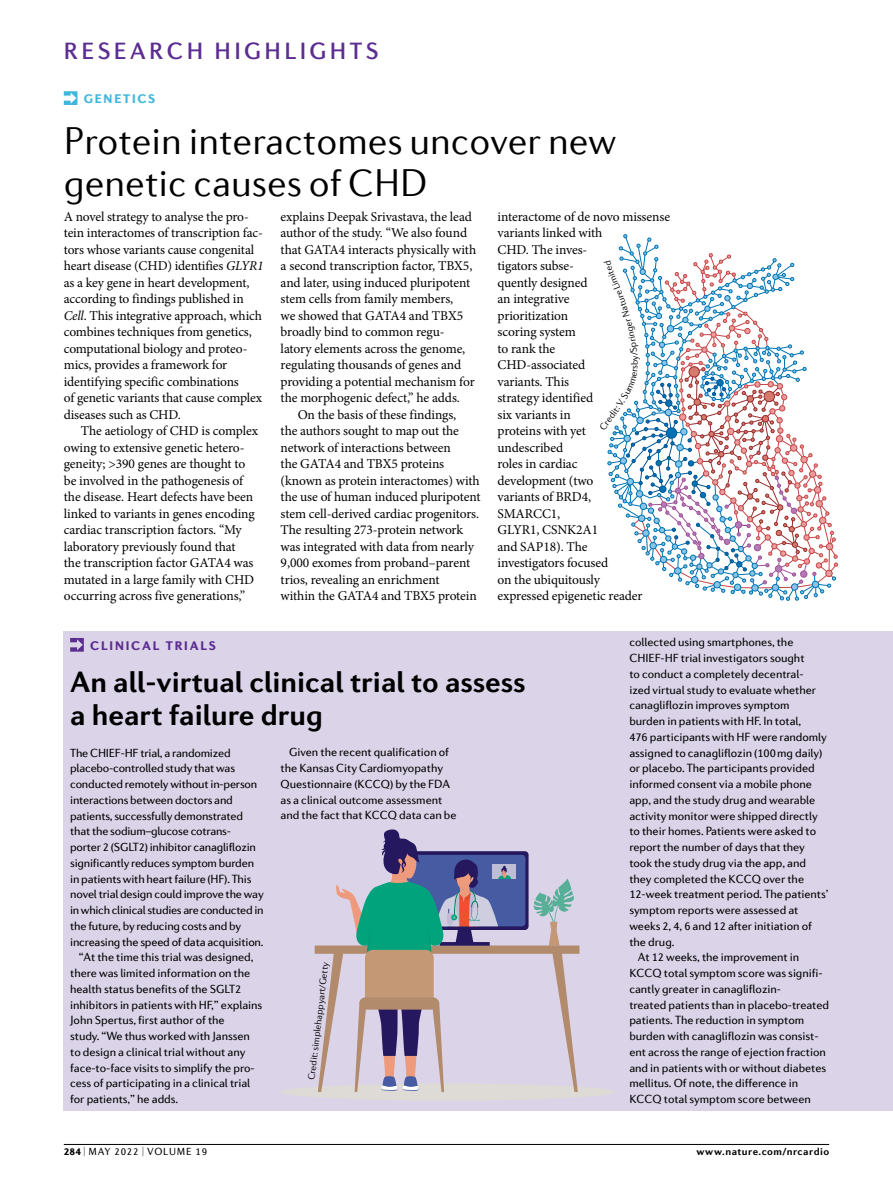
<style>
.page{position:relative;width:893px;height:1187px;background:#fff}
.page>*{position:absolute;margin:0;border:0;box-sizing:border-box;transform-origin:0 0}
.t1{font:300 39px/42px "Diverda Sans Com";color:#000}
.t2{font:700 30px/33px "Diverda Sans Com";color:#000}
.t3{font:500 24px "Diverda Sans Com";letter-spacing:.14em;color:#5c2d91}
.t4{font:13.5px/16.5px "Minion Pro";letter-spacing:-.01em;color:#000}
.t5{font:900 12.75px "Diverda Sans Com";letter-spacing:.14em;color:#5c2d91}
.t6{font:900 12.75px "Diverda Sans Com";letter-spacing:.14em;color:#41b6dc}
.t7{font:12px/15.8px "Diverda Sans Com Regular 2";letter-spacing:-.005em;color:#000}
.t8{font:12px/15.8px "Diverda Sans Com";letter-spacing:-.005em;color:#000}
.t9{font:700 10.5px "Diverda Sans Com";letter-spacing:.045em;color:#000}
.t10{font:10.5px "Diverda Sans Com Regular 2";letter-spacing:.075em;color:#000;scale:.5 1}
.t11{font:9.75px "Diverda Sans Com Light 2";color:#000}
.s1{font-style:italic}
.s2{font-family:"Diverda Sans Com";font-weight:900}
</style>
<div class="page">
<hr style="left:64px;top:1144px;width:765px;height:1px;background:#000">
<div style="left:64px;top:631px;width:829px;height:479px;background:#dbd4e9"></div>
<svg style="left:70px;top:638px;width:14px;height:13px"></svg>
<svg style="left:64px;top:91px;width:13px;height:14px"></svg>
<div style="left:281px;top:1083px;width:334px;height:17px;background:#dedad6;border-radius:50%"></div>
<svg style="left:315px;top:829px;width:264px;height:262px"></svg>
<svg style="left:607px;top:234px;width:231px;height:366px"></svg>
<h3 class="t3" style="left:64px;top:37px;width:316px">RESEARCH H IGHLIGHTS</h3>
<p class="t6" style="left:84px;top:91px;width:21px">GENE</p>
<p class="t6" style="left:123px;top:91px;width:33px">TICS</p>
<h1 class="t1" style="left:64px;top:120px;width:554px">Protein interactomes uncover new genetic causes of CHD</h1>
<p class="t4" style="left:64px;top:208px;width:201px">A novel strategy to analyse the pro&shy;tein interactomes of transcription fac&shy;tors whose variants cause congenital heart disease (CHD) identifies <span class="s1">GLYR1 </span>as a key gene in heart development, according to findings published in <span class="s1">Cell</span>. This integrative approach, which combines techniques from genetics, computational biology and proteo&shy;mics, provides a framework for identifying specific combinations<br>of genetic variants that cause complex diseases such as CHD.</p>
<p class="t4" style="left:64px;top:423px;width:196px;text-indent:17px">The aetiology of CHD is complex owing to extensive genetic hetero&shy;geneity; &gt;390 genes are thought to be involved in the pathogenesis of the disease. Heart defects have been linked to variants in genes encoding cardiac transcription factors. “My laboratory previously found that<br>the transcription factor GATA4 was mutated in a large family with CHD occurring across five generations,”</p>
<p class="t4" style="left:281px;top:208px;width:197px">explains Deepak Srivastava, the lead author of the study. “We also found that GATA4 interacts physically with a second transcription factor, TBX5, and later, using induced pluripotent stem cells from family members,<br>we showed that GATA4 and TBX5 broadly bind to common regu&shy;latory elements across the genome, regulating thousands of genes and providing a potential mechanism for the morphogenic defect,” he adds.</p>
<p class="t4" style="left:281px;top:406px;width:201px;text-indent:17px">On the basis of these findings,<br>the authors sought to map out the network of interactions between<br>the GATA4 and TBX5 proteins (known as protein interactomes) with the use of human induced pluripotent stem cell-derived cardiac progenitors.<br>The resulting 273-protein network was integrated with data from nearly 9,000 exomes from proband–parent trios, revealing an enrichment<br>within the GATA4 and TBX5 protein</p>
<p class="t4" style="left:497px;top:208px;width:174px">interactome of de novo missense variants linked with<br>CHD. The inves-<br>tigators subse-<br>quently designed<br>an integrative<br>prioritization<br>scoring system<br>to rank the<br>CHD-associated<br>variants. This<br>strategy identified<br>six variants in<br>proteins with yet<br>undescribed<br>roles in cardiac<br>development (two<br>variants of BRD4,<br>SMARCC1,<br>GLYR1, CSNK2A1<br>and SAP18). The<br>investigators focused<br>on the ubiquitously<br>expressed epigenetic reader</p>
<p class="t11" style="left:629px;top:365px;width:7px;rotate:-90deg">b</p>
<p class="t5" style="left:90px;top:638px;width:119px">CLINICAL TRIALS</p>
<h2 class="t2" style="left:70px;top:664px;width:457px">An all-virtual clinical trial to assess a heart failure drug</h2>
<p class="t7" style="left:70px;top:744px;width:189px">The CHIEF-HF trial, a randomized placebo-controlled study that was conducted remotely without in-person interactions between doctors and patients, successfully demonstrated that the sodium–glucose cotrans-</p>
<p class="t8" style="left:70px;top:839px;width:187px">porter 2 (SGLT2) inhibitor canagliflozin</p>
<p class="t7" style="left:70px;top:854px;width:185px">significantly reduces symptom burden</p>
<p class="t8" style="left:70px;top:870px;width:183px">in patients with heart failure (HF). This</p>
<p class="t7" style="left:70px;top:886px;width:195px;text-align:justify">novel trial design could improve the way in which clinical studies are conducted in the future, by reducing costs and by</p>
<p class="t8" style="left:70px;top:933px;width:195px">increasing the speed of data acquisition.</p>
<p class="t7" style="left:70px;top:949px;width:185px;text-align:right">“At the time this trial was designed, there was limited information on the</p>
<p class="t8" style="left:70px;top:980px;width:173px">health status benefits of the SGLT2</p>
<p class="t7" style="left:70px;top:996px;width:194px">inhibitors in patients with HF,” explains</p>
<p class="t8" style="left:70px;top:1012px;width:181px">John Spertus, first author of the study. “We thus worked with Janssen</p>
<p class="t7" style="left:70px;top:1043px;width:186px">to design a clinical trial without any face-to-face visits to simplify the pro&shy;cess of participating in a clinical trial</p>
<p class="t8" style="left:70px;top:1091px;width:110px">for patients,” he adds.</p>
<p class="t10" style="left:64px;top:1145px;width:288px"><span class="s2">284</span> | MAY 2022 | volume 19</p>
<p class="t8" style="left:289px;top:744px;width:161px">Given the recent qualification of</p>
<p class="t7" style="left:281px;top:760px;width:164px">the Kansas City Cardiomyopathy</p>
<p class="t8" style="left:281px;top:776px;width:171px">Questionnaire (KCCQ) by the FDA</p>
<p class="t7" style="left:281px;top:791px;width:177px">as a clinical outcome assessment and the fact that KCCQ data can be</p>
<p class="t11" style="left:306px;top:1078px;width:120px;rotate:-83deg">Credit: simplehappyart/Getty</p>
<p class="t7" style="left:629px;top:634px;width:177px">collected using smartphones, the<br>CHIEF-HF trial investigators sought to conduct a completely decentral-</p>
<p class="t8" style="left:629px;top:681px;width:188px">ized virtual study to evaluate whether</p>
<p class="t7" style="left:629px;top:697px;width:162px">canagliflozin improves symptom</p>
<p class="t8" style="left:629px;top:713px;width:199px">burden in patients with HF. In total,<br>476 participants with HF were randomly assigned to canagliflozin (100mg daily) or placebo. The participants provided</p>
<p class="t7" style="left:629px;top:776px;width:190px">informed consent via a mobile phone app, and the study drug and wearable activity monitor were shipped directly</p>
<p class="t8" style="left:629px;top:823px;width:188px">to their homes. Patients were asked to</p>
<p class="t7" style="left:629px;top:839px;width:177px">report the number of days that they</p>
<p class="t8" style="left:629px;top:854px;width:178px">took the study drug via the app, and</p>
<p class="t7" style="left:629px;top:870px;width:176px">they completed the KCCQ over the</p>
<p class="t8" style="left:629px;top:886px;width:201px">12-week treatment period. The patients’</p>
<p class="t7" style="left:629px;top:902px;width:171px">symptom reports were assessed at</p>
<p class="t8" style="left:629px;top:917px;width:184px">weeks 2, 4, 6 and 12 after initiation of the drug.</p>
<p class="t8" style="left:638px;top:949px;width:163px">At 12 weeks, the improvement in</p>
<p class="t7" style="left:629px;top:965px;width:201px">KCCQ total symptom score was signifi&shy;cantly greater in canagliflozin-<br>treated patients than in placebo-treated</p>
<p class="t8" style="left:629px;top:1012px;width:176px">patients. The reduction in symptom</p>
<p class="t7" style="left:629px;top:1028px;width:198px">burden with canagliflozin was consist&shy;ent across the range of ejection fraction and in patients with or without diabetes</p>
<p class="t8" style="left:629px;top:1075px;width:170px">mellitus. Of note, the difference in</p>
<p class="t7" style="left:629px;top:1090px;width:183px">KCCQ total symptom score between</p>
<p class="t9" style="left:696px;top:1145px;width:134px">www.nature.com/nrcardio</p>
</div>
